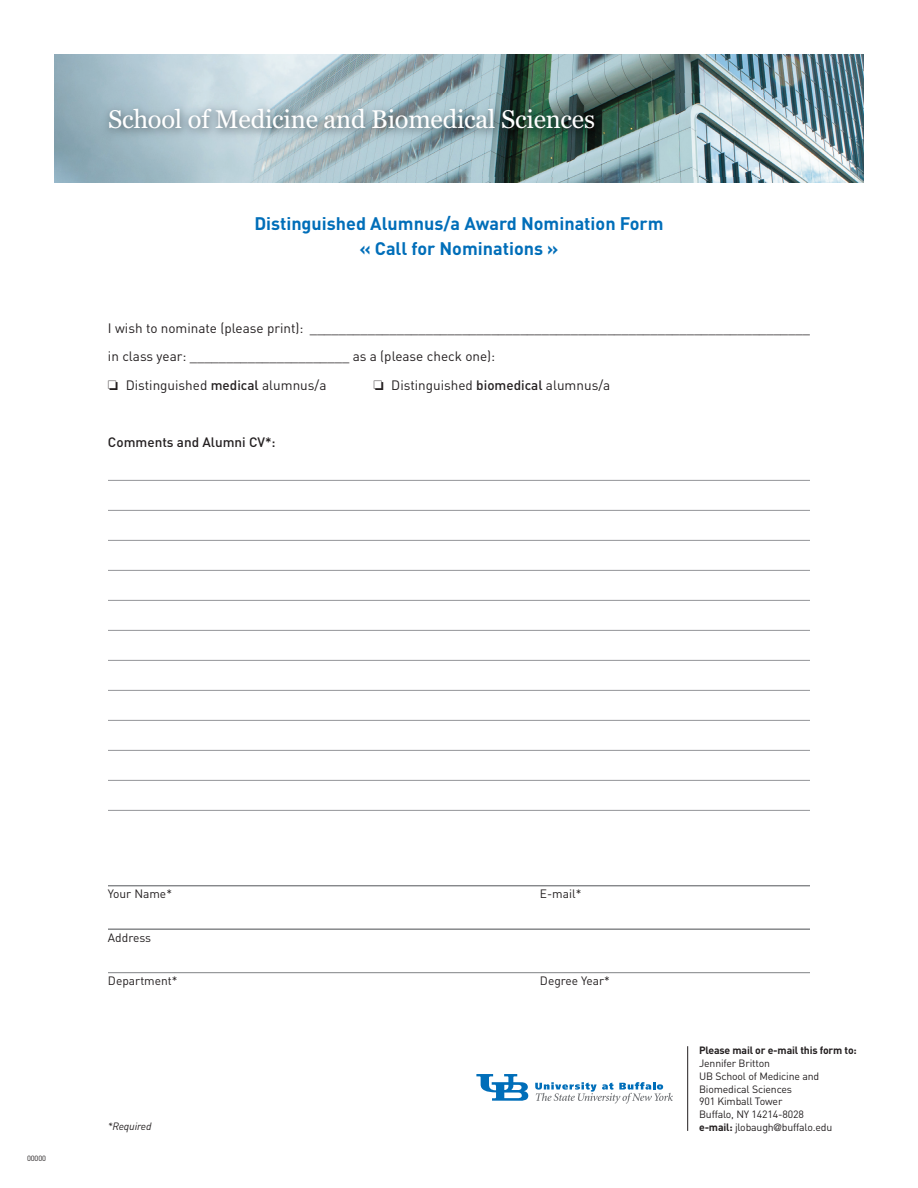
<style>
.page{position:relative;width:918px;height:1188px;background:#fff}
.page>*{position:absolute;margin:0;border:0;box-sizing:border-box;transform-origin:0 0}
.t1{font:25.5px "Georgia";letter-spacing:-.01em;color:#fff}
.t2{font:700 18px/25.5px "DIN Pro";color:#006eb9;text-align:center}
.t3{font:13.5px/28.5px "DIN Pro";color:#231f20}
.t4{font:500 13.5px "DIN Pro";color:#231f20}
.t5{font:12px "DIN Pro";color:#231f20}
.t6{font:10.5px/12.8px "DIN Pro";letter-spacing:-.015em;color:#231f20}
.t7{font:700 10.5px "DIN Pro";letter-spacing:-.015em;color:#231f20}
.t8{font:italic 10.5px "DIN Pro";letter-spacing:-.015em;color:#231f20}
.t9{font:7.5px "DIN Pro";letter-spacing:-.015em;color:#231f20}
.s1{font-weight:500}
.s2{font-weight:700}
.s3{font-family:"Frutiger";font-weight:300}
</style>
<div class="page">
<img style="left:54px;top:54px;width:810px;height:128px">
<img style="left:91px;top:94px;width:677px;height:82px">
<hr style="left:687px;top:1046px;width:1px;height:85px;background:#231f20">
<svg style="left:476px;top:1074px;width:52px;height:27px"></svg>
<svg style="left:535px;top:1082px;width:138px;height:22px"></svg>
<hr style="left:108px;top:480px;width:702px;height:1px;background:#939598">
<hr style="left:108px;top:510px;width:702px;height:1px;background:#939598">
<hr style="left:108px;top:540px;width:702px;height:1px;background:#939598">
<hr style="left:108px;top:570px;width:702px;height:1px;background:#939598">
<hr style="left:108px;top:600px;width:702px;height:1px;background:#939598">
<hr style="left:108px;top:630px;width:702px;height:1px;background:#939598">
<hr style="left:108px;top:660px;width:702px;height:1px;background:#939598">
<hr style="left:108px;top:690px;width:702px;height:1px;background:#939598">
<hr style="left:108px;top:720px;width:702px;height:1px;background:#939598">
<hr style="left:108px;top:750px;width:702px;height:1px;background:#939598">
<hr style="left:108px;top:780px;width:702px;height:1px;background:#939598">
<hr style="left:108px;top:810px;width:702px;height:1px;background:#939598">
<hr style="left:108px;top:885px;width:702px;height:1px;background:#808285">
<hr style="left:108px;top:929px;width:702px;height:1px;background:#808285">
<hr style="left:108px;top:972px;width:702px;height:1px;background:#808285">
<h1 class="t1" style="left:108px;top:104px;width:489px">School of Medicine and Biomedical Sciences</h1>
<h2 class="t2" style="left:254px;top:212px;width:411px">Distinguished Alumnus/a Award Nomination Form « Call for Nominations »</h2>
<p class="t3" style="left:108px;top:315px;width:703px">I wish to nominate (please print): _____________________________________________________________________ in class year: ______________________ as a (please check one):<br>❏ Distinguished <span class="s1">medical</span> alumnus/a</p>
<p class="t3" style="left:374px;top:372px;width:238px">❏ Distinguished <span class="s1">biomedical</span> alumnus/a</p>
<p class="t4" style="left:108px;top:434px;width:169px">Comments and Alumni CV*:</p>
<p class="t9" style="left:27px;top:1155px;width:21px">00000</p>
<p class="t5" style="left:108px;top:890px;width:66px">Your Name*</p>
<p class="t5" style="left:540px;top:890px;width:43px">E-mail*</p>
<p class="t5" style="left:108px;top:933px;width:45px">Address</p>
<p class="t5" style="left:108px;top:977px;width:71px">Department*</p>
<p class="t5" style="left:540px;top:977px;width:71px">Degree Year*</p>
<p class="t7" style="left:699px;top:1047px;width:159px">Please mail or e-mail this form to:</p>
<p class="t6" style="left:699px;top:1058px;width:122px">Jennifer Britton<br>UB School of Medicine and<br>Biomedical Sciences<br>901 Kimball Tower<br>Buffalo, NY 14214-8028</p>
<p class="t8" style="left:108px;top:1120px;width:45px">*Required</p>
<p class="t6" style="left:699px;top:1122px;width:135px"><span class="s2">e-mail:</span> jlobaugh<span class="s3">@</span>buffalo.edu</p>
</div>
